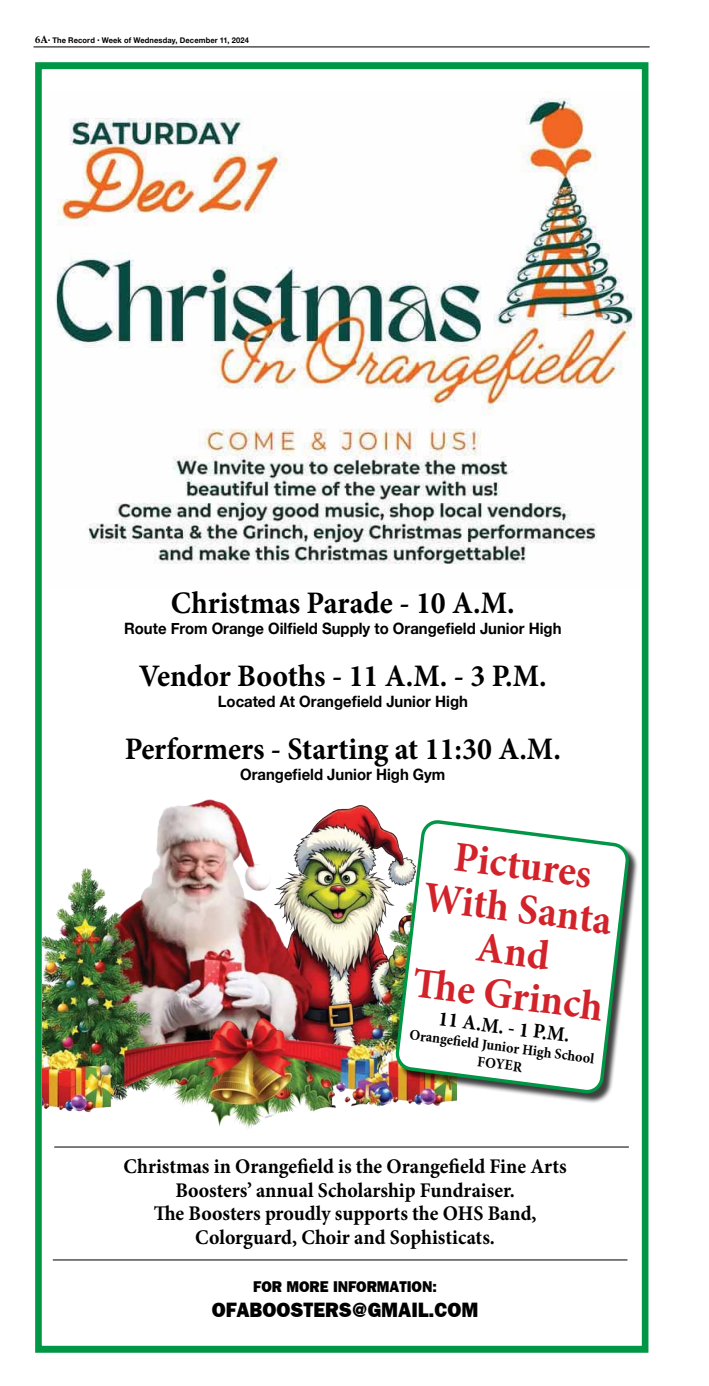
<style>
.page{position:relative;width:709px;height:1386px;background:#fff}
.page>*{position:absolute;margin:0;border:0;box-sizing:border-box;transform-origin:0 0}
.t1{font:700 42.61px/43.5px "Minion Pro";color:#d2232a;text-align:center;scale:.95 1}
.t2{font:700 31.32px "Minion Pro";color:#000;scale:.95 1}
.t3{font:700 20.91px/23.4px "Minion Pro";color:#000;text-align:center;scale:.95 1}
.t4{font:800 20.91px "Franklin Gothic";color:#000;scale:.95 1}
.t5{font:700 20.82px "Minion Pro";color:#000;scale:.95 1}
.t6{font:700 15.66px "Helvetica Neue";color:#000;scale:.95 1}
.t7{font:800 15.66px "Franklin Gothic";color:#000;scale:.95 1}
.t8{font:700 14.79px/17.8px "Minion Pro";color:#000;text-align:center;scale:.95 1}
.t9{font:700 7.88px "Helvetica Neue";letter-spacing:.015em;color:#000;scale:.95 1}
.s1{font-family:"Goudy Old Style SHOP X Bol";font-weight:400;font-size:10.5px}
</style>
<div class="page">
<hr style="left:34px;top:47px;width:615px;height:1px;background:#000">
<div style="left:35px;top:62px;width:613px;height:1291px;border:7px solid #009645"></div>
<img style="left:55px;top:98px;width:580px;height:466px">
<img style="left:42px;top:795px;width:398px;height:342px">
<hr style="left:54px;top:1147px;width:575px;height:1px;background:#000">
<hr style="left:53px;top:1260px;width:574px;height:1px;background:#000">
<div style="left:397px;top:822px;width:242px;height:282px;background:#000;opacity:.75"></div>
<svg style="left:393px;top:818px;width:239px;height:278px"></svg>
<p class="t9" style="left:35px;top:34px;width:226px"><span class="s1">6A</span>• The Record • Week of Wednesday, December 11, 2024</p>
<h2 class="t2" style="left:171px;top:581px;width:363px">Christmas Parade - 10 A.M.</h2>
<p class="t6" style="left:124px;top:616px;width:462px">Route From Orange Oilfield Supply to Orangefield Junior High</p>
<h2 class="t2" style="left:139px;top:654px;width:431px">Vendor Booths - 11 A.M. - 3 P.M.</h2>
<p class="t6" style="left:218px;top:689px;width:265px">Located At Orangefield Junior High</p>
<h2 class="t2" style="left:125px;top:727px;width:460px">Performers - Starting at 11:30 A.M.</h2>
<p class="t6" style="left:240px;top:762px;width:217px">Orangefield Junior High Gym</p>
<h1 class="t1" style="left:432px;top:831px;width:203px;rotate:7deg">Pictures<br>With Santa<br>And<br>Th e Grinch</h1>
<p class="t5" style="left:440px;top:1004px;width:141px;rotate:7deg">11 A.M. - 1 P.M.</p>
<p class="t8" style="left:411px;top:1026px;width:197px;rotate:7deg">Orangefi eld Junior High School<br>FOYER</p>
<p class="t3" style="left:123px;top:1155px;width:468px">Christmas in Orangefield is the Orangefield Fine Arts Boosters’ annual Scholarship Fundraiser.<br>The Boosters proudly supports the OHS Band, Colorguard, Choir and Sophisticats.</p>
<p class="t7" style="left:253px;top:1277px;width:195px">FOR MORE INFORMATION:</p>
<p class="t4" style="left:212px;top:1297px;width:282px">OFABOOSTERS@GMAIL.COM</p>
</div>
